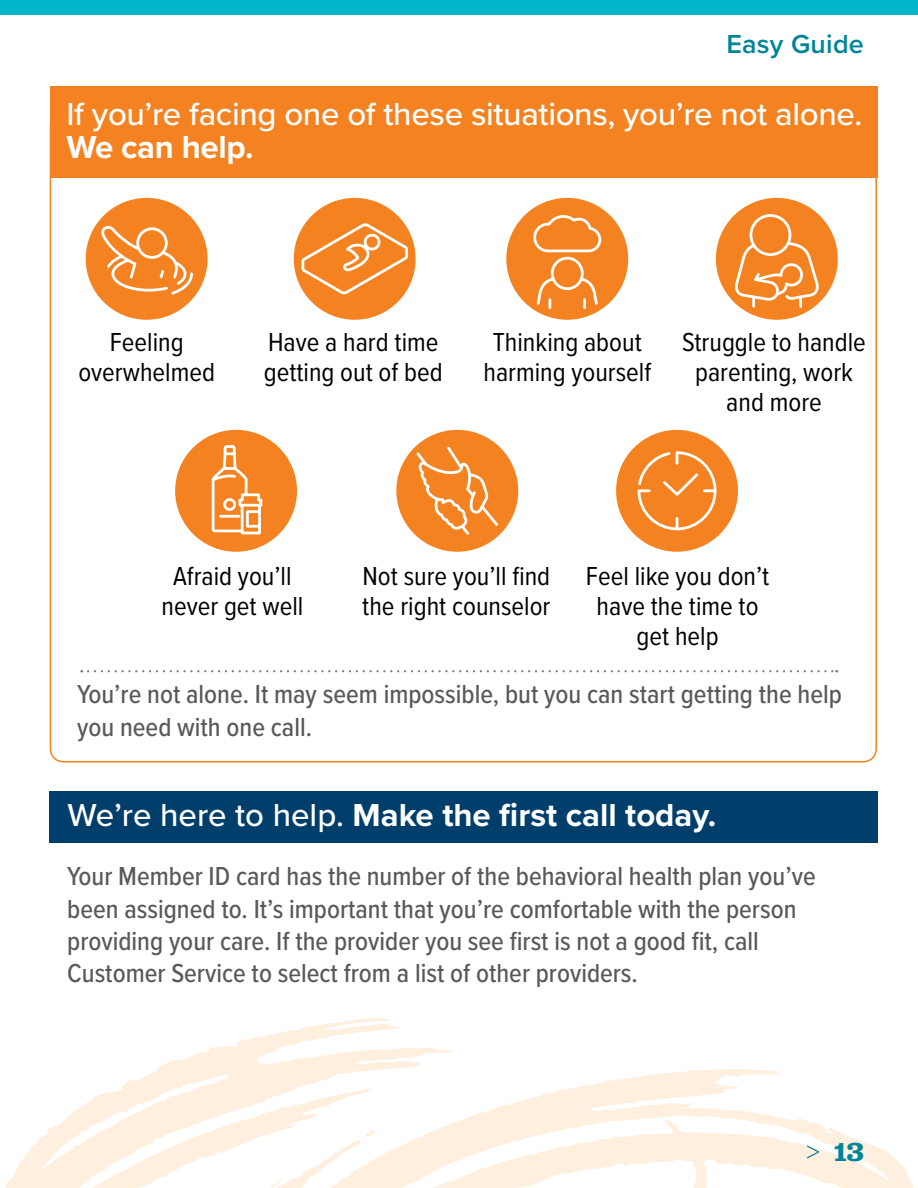
<style>
.page{position:relative;width:918px;height:1188px;background:#fff}
.page>*{position:absolute;margin:0;border:0;box-sizing:border-box;transform-origin:0 0}
.t1{font:500 33px "Proxima Nova";letter-spacing:-.01em;color:#fff}
.t2{font:700 33px "Proxima Nova";color:#fff}
.t3{font:500 27px/32.4px "Proxima Nova Cond";color:#58595b}
.t4{font:27px/30px "Proxima Nova Cond";color:#000;text-align:center}
.t5{font:600 27px "Proxima Nova";letter-spacing:.01em;color:#008598}
.t6{font:600 27px "Jubilat";color:#008598;scale:1.1 1}
.s1{font-weight:500}
.s2{font-family:"Proxima Nova";font-weight:300;color:#00788c}
</style>
<div class="page">
<svg style="left:50px;top:1018px;width:863px;height:170px"></svg>
<svg style="left:5px;top:1128px;width:45px;height:60px"></svg>
<div style="left:0;top:0;width:918px;height:15px;background:#00b7c9"></div>
<div style="left:50px;top:86px;width:828px;height:92px;background:#f58220"></div>
<div style="left:506px;top:198px;width:122px;height:122px;background:#f58220;border-radius:50%"></div>
<svg style="left:532px;top:215px;width:71px;height:96px"></svg>
<div style="left:175px;top:430px;width:122px;height:122px;background:#f58220;border-radius:50%"></div>
<svg style="left:210px;top:445px;width:54px;height:107px"></svg>
<div style="left:86px;top:198px;width:122px;height:122px;background:#f58220;border-radius:50%"></div>
<svg style="left:98px;top:225px;width:95px;height:72px"></svg>
<div style="left:716px;top:198px;width:122px;height:122px;background:#f58220;border-radius:50%"></div>
<svg style="left:734px;top:197px;width:86px;height:112px"></svg>
<div style="left:294px;top:198px;width:122px;height:122px;background:#f58220;border-radius:50%"></div>
<svg style="left:299px;top:221px;width:111px;height:76px"></svg>
<div style="left:616px;top:430px;width:122px;height:122px;background:#f58220;border-radius:50%"></div>
<svg style="left:637px;top:451px;width:80px;height:80px"></svg>
<div style="left:396px;top:430px;width:122px;height:122px;background:#f58220;border-radius:50%"></div>
<svg style="left:414px;top:444px;width:87px;height:93px"></svg>
<div style="left:49px;top:791px;width:829px;height:51px;background:#003e6b"></div>
<svg style="left:88px;top:670px;width:749px;height:2px"></svg>
<p class="t5" style="left:726px;top:24px;width:139px">Easy Guide</p>
<p class="t1" style="left:66px;top:90px;width:797px">If you’re facing one of these situations, you’re not alone.</p>
<p class="t2" style="left:66px;top:123px;width:189px">We can help.</p>
<p class="t4" style="left:78px;top:326px;width:138px">Feeling overwhelmed</p>
<p class="t4" style="left:264px;top:326px;width:180px;text-align:left">Have a hard time getting out of bed</p>
<p class="t4" style="left:483px;top:326px;width:169px">Thinking about harming yourself</p>
<p class="t4" style="left:682px;top:326px;width:185px">Struggle to handle parenting, work and more</p>
<p class="t4" style="left:162px;top:560px;width:143px">Afraid you’ll never get well</p>
<p class="t4" style="left:362px;top:560px;width:190px;text-align:left">Not sure you’ll find the right counselor</p>
<p class="t4" style="left:586px;top:560px;width:185px">Feel like you don’t have the time to get help</p>
<p class="t3" style="left:77px;top:677px;width:766px">You’re not alone. It may seem impossible, but you can start getting the help you need with one call.</p>
<p class="t2" style="left:68px;top:790px;width:650px"><span class="s1">We’re here to help.</span> Make the first call today.</p>
<p class="t3" style="left:67px;top:859px;width:750px">Your Member ID card has the number of the behavioral health plan you’ve been assigned to. It’s important that you’re comfortable with the person providing your care. If the provider you see first is not a good fit, call Customer Service to select from a list of other providers.</p>
<p class="t6" style="left:807px;top:1135px;width:54px"><span class="s2">&gt;</span> 13</p>
</div>
